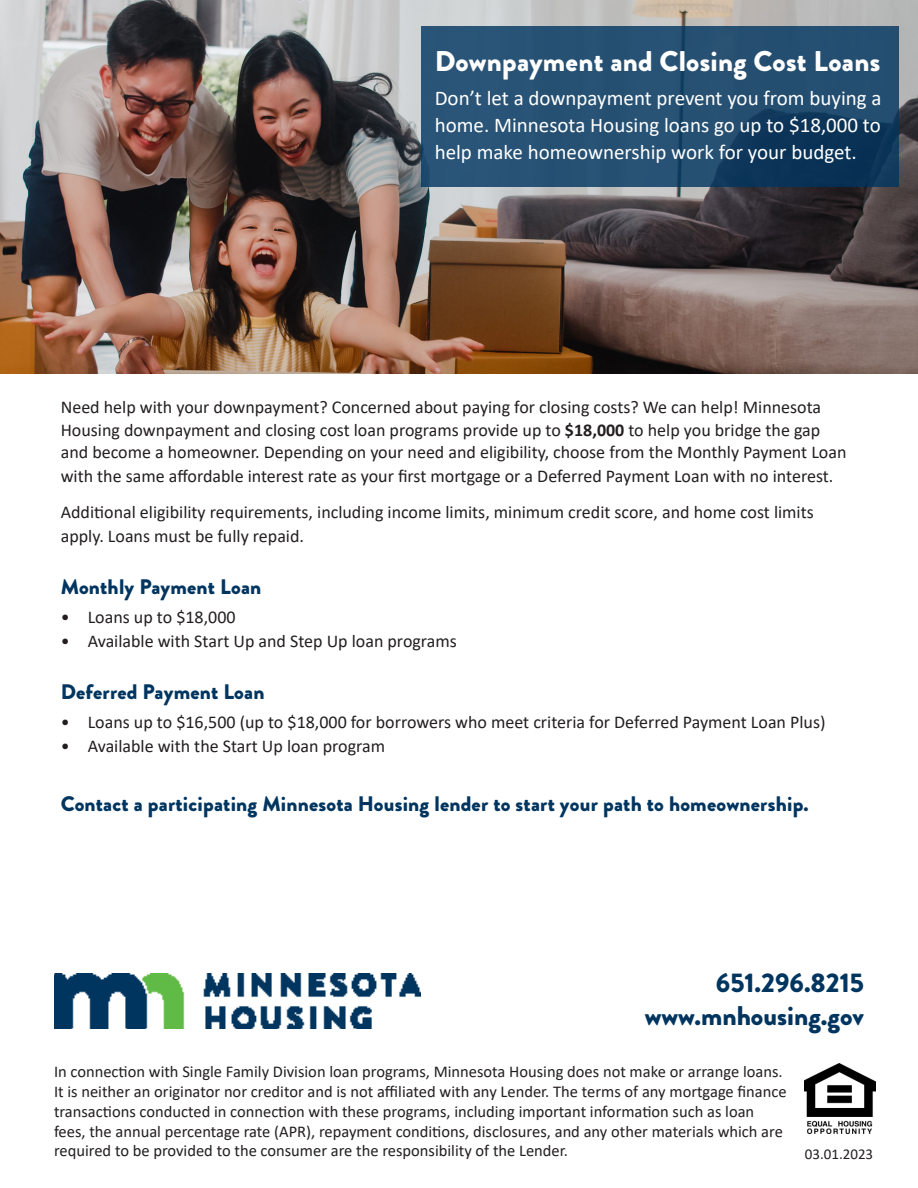
<style>
.page{position:relative;width:918px;height:1188px;background:#fff}
.page>*{position:absolute;margin:0;border:0;box-sizing:border-box;transform-origin:0 0}
.t1{font:900 28.5px "Brandon Grotesque";letter-spacing:.01em;color:#fff}
.t2{font:900 27px "Brandon Grotesque";color:#003560}
.t3{font:21px/27px "Calibri";color:#fff;text-align:justify}
.t4{font:900 21px "Brandon Grotesque";letter-spacing:.01em;color:#003560}
.t5{font:18px/23px "Calibri";color:#231f20}
.t6{font:16.5px/19.8px "Calibri";color:#231f20}
.t7{font:15px "Calibri";color:#231f20}
.s1{font-weight:700}
</style>
<div class="page">
<img style="left:0;top:0;width:918px;height:374px">
<svg style="left:421px;top:26px;width:478px;height:161px;background:#224c6f"></svg>
<img style="left:54px;top:974px;width:366px;height:54px">
<img style="left:805px;top:1064px;width:70px;height:70px">
<p class="t1" style="left:435px;top:41px;width:447px">Downpayment and Closing Cost Loans</p>
<p class="t3" style="left:435px;top:84px;width:448px">Don’t let a downpayment prevent you from buying a home. Minnesota Housing loans go up to $18,000 to help make homeownership work for your budget.</p>
<p class="t5" style="left:61px;top:395px;width:787px">Need help with your downpayment? Concerned about paying for closing costs? We can help! Minnesota Housing downpayment and closing cost loan programs provide up to <span class="s1">$18,000</span> to help you bridge the gap and become a homeowner. Depending on your need and eligibility, choose from the Monthly Payment Loan with the same affordable interest rate as your first mortgage or a Deferred Payment Loan with no interest.</p>
<p class="t5" style="left:61px;top:500px;width:755px;line-height:24px">Additional eligibility requirements, including income limits, minimum credit score, and home cost limits apply. Loans must be fully repaid.</p>
<p class="t4" style="left:61px;top:572px;width:202px">Monthly Payment Loan</p>
<p class="t5" style="left:61px;top:605px;width:176px">• Loans up to $18,000</p>
<p class="t5" style="left:61px;top:629px;width:398px">• Available with Start Up and Step Up loan programs</p>
<p class="t4" style="left:61px;top:677px;width:205px">Deferred Payment Loan</p>
<p class="t5" style="left:61px;top:710px;width:766px">• Loans up to $16,500 (up to $18,000 for borrowers who meet criteria for Deferred Payment Loan Plus)</p>
<p class="t5" style="left:61px;top:734px;width:326px">• Available with the Start Up loan program</p>
<p class="t4" style="left:61px;top:789px;width:749px">Contact a participating Minnesota Housing lender to start your path to homeownership.</p>
<p class="t2" style="left:716px;top:964px;width:150px">651.296.8215</p>
<p class="t2" style="left:645px;top:996px;width:221px">www.mnhousing.gov</p>
<p class="t6" style="left:54px;top:1061px;width:734px">In connection with Single Family Division loan programs, Minnesota Housing does not make or arrange loans.<br>It is neither an originator nor creditor and is not affiliated with any Lender. The terms of any mortgage finance transactions conducted in connection with these programs, including important information such as loan fees, the annual percentage rate (APR), repayment conditions, disclosures, and any other materials which are required to be provided to the consumer are the responsibility of the Lender.</p>
<p class="t7" style="left:805px;top:1143px;width:70px">03.01.2023</p>
</div>
